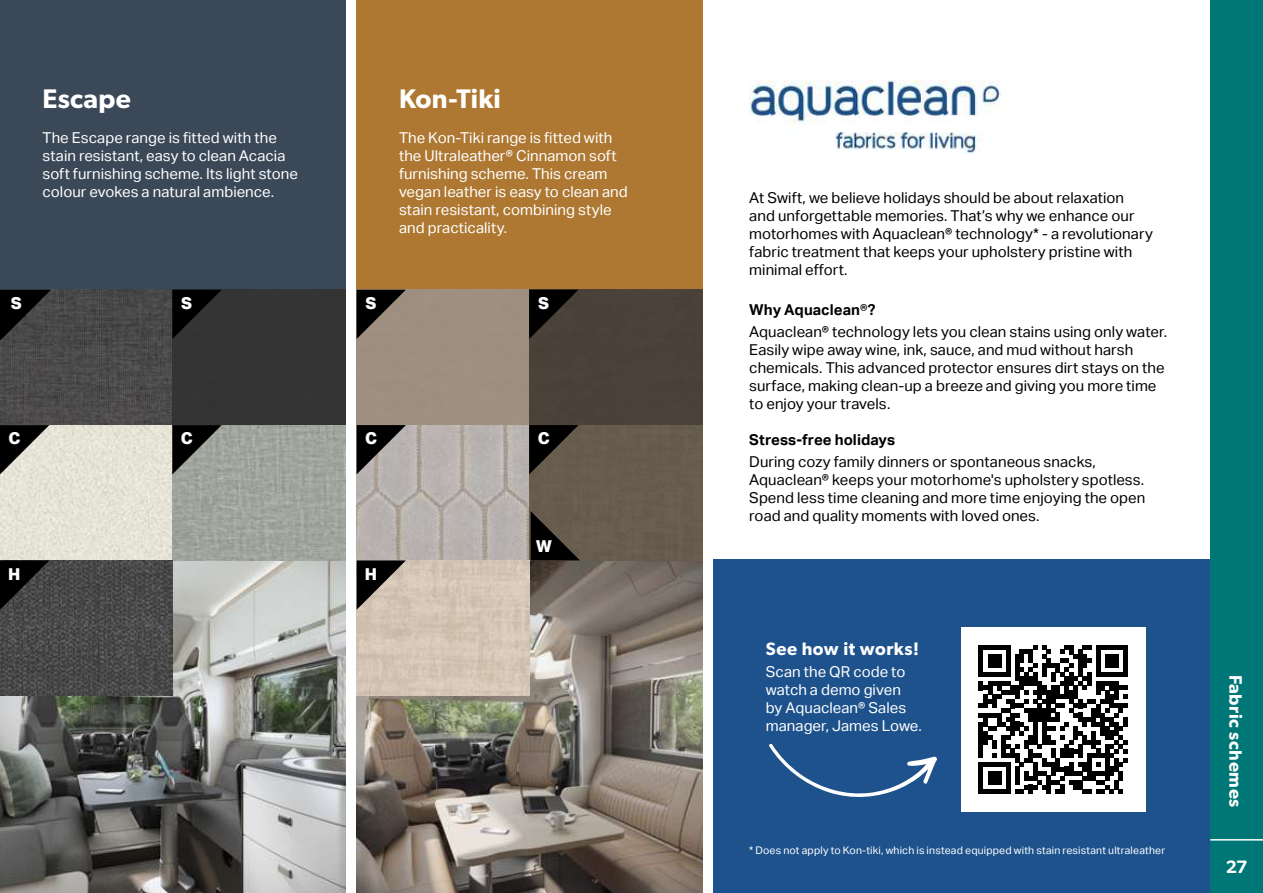
<style>
.page{position:relative;width:1263px;height:893px;background:#fff}
.page>*{position:absolute;margin:0;border:0;box-sizing:border-box;transform-origin:0 0}
.t1{font:600 27px "Gibson";letter-spacing:.01em;color:#fff}
.t2{font:600 18px "Gibson";letter-spacing:.03em;color:#fff}
.t3{font:800 16.35px "Aktiv Grotesk";color:#fff}
.t4{font:15px/18px "Aktiv Grotesk";letter-spacing:.005em;color:#000}
.t5{font:15px/18px "Aktiv Grotesk";letter-spacing:.005em;color:#fff}
.t6{font:700 15px "Aktiv Grotesk";color:#000}
.t7{font:10.5px "Aktiv Grotesk";letter-spacing:.02em;color:#fff}
</style>
<div class="page">
<div style="left:713px;top:560px;width:504px;height:333px;background:#1e528c"></div>
<div style="left:356px;top:0;width:346px;height:290px;background:#ae7832"></div>
<div style="left:0;top:0;width:345px;height:290px;background:#3b4858"></div>
<div style="left:1210px;top:0;width:53px;height:893px;background:#077"></div>
<img style="left:749px;top:81px;width:251px;height:73px">
<div style="left:961px;top:627px;width:185px;height:185px;background:#fff"></div>
<svg style="left:979px;top:645px;width:148px;height:149px"></svg>
<svg style="left:769px;top:743px;width:168px;height:54px"></svg>
<img style="left:0;top:558px;width:346px;height:335px">
<img style="left:356px;top:560px;width:346px;height:333px">
<img style="left:0;top:290px;width:345px;height:270px">
<img style="left:356px;top:290px;width:346px;height:270px">
<img style="left:0;top:560px;width:172px;height:136px">
<img style="left:356px;top:560px;width:173px;height:136px">
<svg style="left:529px;top:290px;width:49px;height:49px;background:#24201b"></svg>
<svg style="left:529px;top:425px;width:49px;height:49px;background:#322d26"></svg>
<svg style="left:357px;top:425px;width:49px;height:49px;background:#5b5957"></svg>
<svg style="left:172px;top:425px;width:50px;height:49px;background:#50524f"></svg>
<svg style="left:0;top:425px;width:49px;height:49px;background:#717069"></svg>
<svg style="left:0;top:560px;width:49px;height:50px;background:#242424"></svg>
<svg style="left:357px;top:560px;width:49px;height:50px;background:#6c645c"></svg>
<svg style="left:357px;top:290px;width:49px;height:49px;background:#504840"></svg>
<svg style="left:172px;top:290px;width:50px;height:49px;background:#1a1a1a"></svg>
<svg style="left:0;top:290px;width:51px;height:51px;background:#242424"></svg>
<svg style="left:531px;top:511px;width:49px;height:49px;background:#342f28"></svg>
<hr style="left:1210px;top:839px;width:53px;height:2px;background:#fff">
<h1 class="t1" style="left:43px;top:83px;width:90px">Escape</h1>
<p class="t5" style="left:43px;top:129px;width:257px">The Escape range is fitted with the stain resistant, easy to clean Acacia soft furnishing scheme. Its light stone colour evokes a natural ambience.</p>
<h1 class="t1" style="left:399px;top:83px;width:103px">Kon-Tiki</h1>
<p class="t5" style="left:399px;top:129px;width:230px">The Kon-Tiki range is fitted with the Ultraleather® Cinnamon soft furnishing scheme. This cream vegan leather is easy to clean and stain resistant, combining style and practicality.</p>
<p class="t3" style="left:11px;top:294px;width:12px">S</p>
<p class="t3" style="left:181px;top:294px;width:12px">S</p>
<p class="t3" style="left:366px;top:294px;width:12px">S</p>
<p class="t3" style="left:538px;top:294px;width:12px">S</p>
<p class="t3" style="left:8px;top:429px;width:13px">C</p>
<p class="t3" style="left:181px;top:429px;width:13px">C</p>
<p class="t3" style="left:365px;top:429px;width:13px">C</p>
<p class="t3" style="left:538px;top:429px;width:13px">C</p>
<p class="t3" style="left:8px;top:564px;width:14px">H</p>
<p class="t3" style="left:365px;top:564px;width:14px">H</p>
<p class="t3" style="left:536px;top:537px;width:18px">W</p>
<p class="t4" style="left:749px;top:189px;width:405px">At Swift, we believe holidays should be about relaxation and unforgettable memories. That’s why we enhance our motorhomes with Aquaclean® technology* - a revolutionary fabric treatment that keeps your upholstery pristine with minimal effort.</p>
<p class="t6" style="left:749px;top:301px;width:128px">Why Aquaclean®?</p>
<p class="t4" style="left:749px;top:323px;width:419px">Aquaclean® technology lets you clean stains using only water.<br>Easily wipe away wine, ink, sauce, and mud without harsh chemicals. This advanced protector ensures dirt stays on the surface, making clean-up a breeze and giving you more time to enjoy your travels.</p>
<p class="t6" style="left:749px;top:431px;width:147px">Stress-free holidays</p>
<p class="t4" style="left:749px;top:453px;width:398px">During cozy family dinners or spontaneous snacks, Aquaclean® keeps your motorhome's upholstery spotless.<br>Spend less time cleaning and more time enjoying the open road and quality moments with loved ones.</p>
<p class="t2" style="left:766px;top:638px;width:155px">See how it works!</p>
<p class="t5" style="left:766px;top:662px;width:158px">Scan the QR code to watch a demo given<br>by Aquaclean® Sales manager, James Lowe.</p>
<p class="t7" style="left:749px;top:844px;width:417px">* Does not apply to Kon-tiki, which is instead equipped with stain resistant ultraleather</p>
<p class="t2" style="left:1246px;top:675px;width:134px;rotate:90deg">Fabric schemes</p>
<p class="t2" style="left:1226px;top:856px;width:23px">27</p>
</div>
